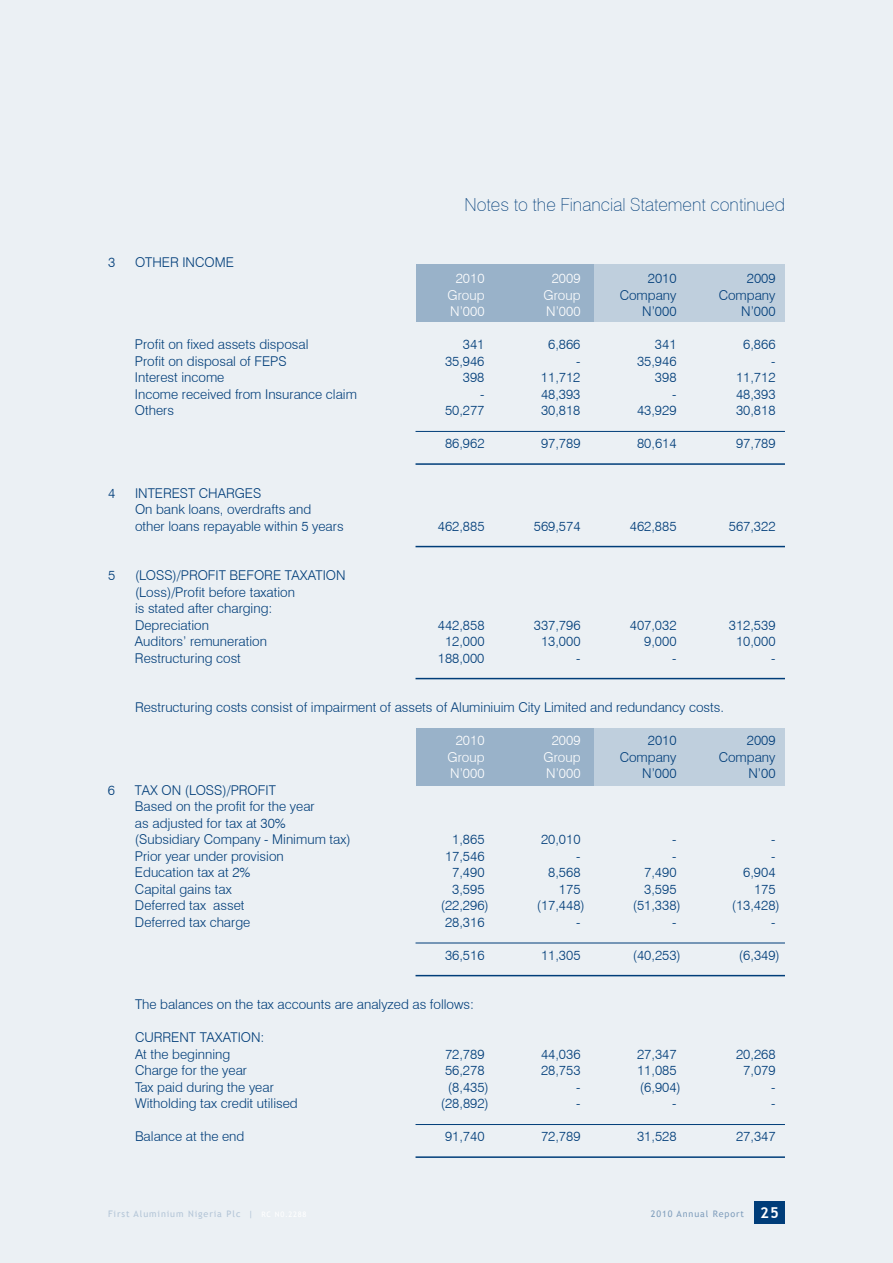
<style>
.page{position:relative;width:893px;height:1263px;background:#fff}
.page>*{position:absolute;margin:0;border:0;box-sizing:border-box;transform-origin:0 0}
.t1{font:100 18px "Swiss 721 BT";color:#003d79}
.t2{font:300 13.5px/16.5px "Swiss 721 BT";color:#003d79}
.t3{font:300 13.5px "Swiss 721 BT";color:#fff}
.t4{font:9px "Trebuchet MS";letter-spacing:.1em;color:#b3c5d7}
.t5{font:9px "Trebuchet MS";letter-spacing:.1em;color:#809ebc}
.s1{font-size:7.5px;color:#fff}
.s2{font-weight:700;font-size:15px;color:#fff}
</style>
<div class="page">
<div style="left:0;top:0;width:892px;height:1263px;background:#ebf0f4"></div>
<div style="left:754px;top:1202px;width:31px;height:22px;background:#003d79"></div>
<div style="left:416px;top:728px;width:190px;height:58px;background:#99b2c9"></div>
<div style="left:594px;top:728px;width:191px;height:58px;background:#bfcfdd"></div>
<div style="left:416px;top:264px;width:190px;height:58px;background:#99b2c9"></div>
<div style="left:594px;top:264px;width:191px;height:58px;background:#bfcfdd"></div>
<hr style="left:416px;top:431px;width:369px;height:1px;background:#003d79">
<hr style="left:416px;top:463px;width:369px;height:2px;background:#003d79">
<hr style="left:416px;top:546px;width:369px;height:1px;background:#003d79">
<hr style="left:416px;top:678px;width:369px;height:1px;background:#003d79">
<hr style="left:416px;top:943px;width:369px;height:1px;background:#003d79">
<hr style="left:416px;top:975px;width:369px;height:1px;background:#003d79">
<hr style="left:416px;top:1124px;width:369px;height:1px;background:#003d79">
<hr style="left:416px;top:1156px;width:369px;height:2px;background:#003d79">
<p class="t2" style="left:108px;top:254px;width:9px">3</p>
<p class="t2" style="left:135px;top:254px;width:100px">OTHER INCOME</p>
<h1 class="t1" style="left:464px;top:194px;width:322px">Notes to the Financial Statement continued</h1>
<p class="t3" style="left:456px;top:270px;width:30px">2010</p>
<p class="t3" style="left:552px;top:270px;width:30px">2009</p>
<p class="t2" style="left:648px;top:270px;width:30px">2010</p>
<p class="t2" style="left:747px;top:270px;width:30px">2009</p>
<p class="t3" style="left:448px;top:287px;width:38px">Group</p>
<p class="t3" style="left:544px;top:287px;width:38px">Group</p>
<p class="t2" style="left:620px;top:287px;width:58px">Company</p>
<p class="t2" style="left:719px;top:287px;width:58px">Company</p>
<p class="t3" style="left:450px;top:303px;width:36px">N’000</p>
<p class="t3" style="left:546px;top:303px;width:36px">N’000</p>
<p class="t2" style="left:642px;top:303px;width:36px">N’000</p>
<p class="t2" style="left:741px;top:303px;width:36px">N’000</p>
<p class="t2" style="left:135px;top:336px;width:175px">Profit on fixed assets disposal</p>
<p class="t2" style="left:463px;top:336px;width:23px">341</p>
<p class="t2" style="left:548px;top:336px;width:34px">6,866</p>
<p class="t2" style="left:655px;top:336px;width:23px">341</p>
<p class="t2" style="left:743px;top:336px;width:34px">6,866</p>
<p class="t2" style="left:135px;top:353px;width:153px">Profit on disposal of FEPS</p>
<p class="t2" style="left:445px;top:353px;width:41px">35,946</p>
<p class="t2" style="left:576px;top:353px;width:6px">-</p>
<p class="t2" style="left:637px;top:353px;width:41px">35,946</p>
<p class="t2" style="left:771px;top:353px;width:6px">-</p>
<p class="t2" style="left:135px;top:369px;width:91px">Interest income</p>
<p class="t2" style="left:463px;top:369px;width:23px">398</p>
<p class="t2" style="left:541px;top:369px;width:41px">11,712</p>
<p class="t2" style="left:655px;top:369px;width:23px">398</p>
<p class="t2" style="left:736px;top:369px;width:41px">11,712</p>
<p class="t2" style="left:135px;top:386px;width:223px">Income received from Insurance claim</p>
<p class="t2" style="left:480px;top:386px;width:6px">-</p>
<p class="t2" style="left:541px;top:386px;width:41px">48,393</p>
<p class="t2" style="left:672px;top:386px;width:6px">-</p>
<p class="t2" style="left:736px;top:386px;width:41px">48,393</p>
<p class="t2" style="left:135px;top:402px;width:41px">Others</p>
<p class="t2" style="left:445px;top:402px;width:41px">50,277</p>
<p class="t2" style="left:541px;top:402px;width:41px">30,818</p>
<p class="t2" style="left:637px;top:402px;width:41px">43,929</p>
<p class="t2" style="left:736px;top:402px;width:41px">30,818</p>
<p class="t2" style="left:445px;top:435px;width:41px">86,962</p>
<p class="t2" style="left:541px;top:435px;width:41px">97,789</p>
<p class="t2" style="left:637px;top:435px;width:41px">80,614</p>
<p class="t2" style="left:736px;top:435px;width:41px">97,789</p>
<p class="t2" style="left:108px;top:485px;width:9px">4</p>
<p class="t2" style="left:135px;top:485px;width:210px">INTEREST CHARGES<br>On bank loans, overdrafts and other loans repayable within 5 years</p>
<p class="t2" style="left:108px;top:567px;width:9px">5</p>
<p class="t2" style="left:135px;top:567px;width:212px">(LOSS)/PROFIT BEFORE TAXATION (Loss)/Profit before taxation<br>is stated after charging:<br>Depreciation</p>
<p class="t2" style="left:438px;top:518px;width:48px">462,885</p>
<p class="t2" style="left:534px;top:518px;width:48px">569,574</p>
<p class="t2" style="left:630px;top:518px;width:48px">462,885</p>
<p class="t2" style="left:729px;top:518px;width:48px">567,322</p>
<p class="t2" style="left:438px;top:617px;width:48px">442,858</p>
<p class="t2" style="left:534px;top:617px;width:48px">337,796</p>
<p class="t2" style="left:630px;top:617px;width:48px">407,032</p>
<p class="t2" style="left:729px;top:617px;width:48px">312,539</p>
<p class="t2" style="left:135px;top:633px;width:134px">Auditors’ remuneration</p>
<p class="t2" style="left:445px;top:633px;width:41px">12,000</p>
<p class="t2" style="left:541px;top:633px;width:41px">13,000</p>
<p class="t2" style="left:644px;top:633px;width:34px">9,000</p>
<p class="t2" style="left:736px;top:633px;width:41px">10,000</p>
<p class="t2" style="left:135px;top:650px;width:107px">Restructuring cost</p>
<p class="t2" style="left:438px;top:650px;width:48px">188,000</p>
<p class="t2" style="left:576px;top:650px;width:6px">-</p>
<p class="t2" style="left:672px;top:650px;width:6px">-</p>
<p class="t2" style="left:771px;top:650px;width:6px">-</p>
<p class="t2" style="left:135px;top:699px;width:591px">Restructuring costs consist of impairment of assets of Aluminiuim City Limited and redundancy costs.</p>
<p class="t3" style="left:456px;top:732px;width:30px">2010</p>
<p class="t3" style="left:552px;top:732px;width:30px">2009</p>
<p class="t2" style="left:648px;top:732px;width:30px">2010</p>
<p class="t2" style="left:747px;top:732px;width:30px">2009</p>
<p class="t3" style="left:448px;top:749px;width:38px">Group</p>
<p class="t3" style="left:544px;top:749px;width:38px">Group</p>
<p class="t2" style="left:620px;top:749px;width:58px">Company</p>
<p class="t2" style="left:719px;top:749px;width:58px">Company</p>
<p class="t3" style="left:450px;top:765px;width:36px">N’000</p>
<p class="t3" style="left:546px;top:765px;width:36px">N’000</p>
<p class="t2" style="left:642px;top:765px;width:36px">N’000</p>
<p class="t2" style="left:748px;top:765px;width:29px">N’00</p>
<p class="t2" style="left:108px;top:782px;width:9px">6</p>
<p class="t2" style="left:135px;top:782px;width:217px">TAX ON (LOSS)/PROFIT<br>Based on the profit for the year<br>as adjusted for tax at 30% (Subsidiary Company - Minimum tax)</p>
<p class="t2" style="left:452px;top:831px;width:34px">1,865</p>
<p class="t2" style="left:541px;top:831px;width:41px">20,010</p>
<p class="t2" style="left:672px;top:831px;width:6px">-</p>
<p class="t2" style="left:771px;top:831px;width:6px">-</p>
<p class="t2" style="left:135px;top:848px;width:150px">Prior year under provision</p>
<p class="t2" style="left:445px;top:848px;width:41px">17,546</p>
<p class="t2" style="left:576px;top:848px;width:6px">-</p>
<p class="t2" style="left:672px;top:848px;width:6px">-</p>
<p class="t2" style="left:771px;top:848px;width:6px">-</p>
<p class="t2" style="left:135px;top:864px;width:117px">Education tax at 2%</p>
<p class="t2" style="left:452px;top:864px;width:34px">7,490</p>
<p class="t2" style="left:548px;top:864px;width:34px">8,568</p>
<p class="t2" style="left:644px;top:864px;width:34px">7,490</p>
<p class="t2" style="left:743px;top:864px;width:34px">6,904</p>
<p class="t2" style="left:135px;top:881px;width:98px">Capital gains tax</p>
<p class="t2" style="left:452px;top:881px;width:34px">3,595</p>
<p class="t2" style="left:559px;top:881px;width:23px">175</p>
<p class="t2" style="left:644px;top:881px;width:34px">3,595</p>
<p class="t2" style="left:754px;top:881px;width:23px">175</p>
<p class="t2" style="left:135px;top:897px;width:111px">Deferred tax asset</p>
<p class="t2" style="left:441px;top:897px;width:50px">(22,296)</p>
<p class="t2" style="left:537px;top:897px;width:50px">(17,448)</p>
<p class="t2" style="left:633px;top:897px;width:50px">(51,338)</p>
<p class="t2" style="left:732px;top:897px;width:50px">(13,428)</p>
<p class="t2" style="left:135px;top:914px;width:117px">Deferred tax charge</p>
<p class="t2" style="left:445px;top:914px;width:41px">28,316</p>
<p class="t2" style="left:576px;top:914px;width:6px">-</p>
<p class="t2" style="left:672px;top:914px;width:6px">-</p>
<p class="t2" style="left:771px;top:914px;width:6px">-</p>
<p class="t2" style="left:445px;top:947px;width:41px">36,516</p>
<p class="t2" style="left:541px;top:947px;width:41px">11,305</p>
<p class="t2" style="left:633px;top:947px;width:50px">(40,253)</p>
<p class="t2" style="left:739px;top:947px;width:42px">(6,349)</p>
<p class="t2" style="left:135px;top:996px;width:341px">The balances on the tax accounts are analyzed as follows:</p>
<p class="t2" style="left:135px;top:1029px;width:131px">CURRENT TAXATION:<br>At the beginning</p>
<p class="t2" style="left:445px;top:1046px;width:41px">72,789</p>
<p class="t2" style="left:541px;top:1046px;width:41px">44,036</p>
<p class="t2" style="left:637px;top:1046px;width:41px">27,347</p>
<p class="t2" style="left:736px;top:1046px;width:41px">20,268</p>
<p class="t2" style="left:135px;top:1062px;width:114px">Charge for the year</p>
<p class="t2" style="left:445px;top:1062px;width:41px">56,278</p>
<p class="t2" style="left:541px;top:1062px;width:41px">28,753</p>
<p class="t2" style="left:637px;top:1062px;width:41px">11,085</p>
<p class="t2" style="left:743px;top:1062px;width:34px">7,079</p>
<p class="t2" style="left:135px;top:1079px;width:140px">Tax paid during the year</p>
<p class="t2" style="left:448px;top:1079px;width:42px">(8,435)</p>
<p class="t2" style="left:576px;top:1079px;width:6px">-</p>
<p class="t2" style="left:640px;top:1079px;width:42px">(6,904)</p>
<p class="t2" style="left:771px;top:1079px;width:6px">-</p>
<p class="t2" style="left:135px;top:1095px;width:164px">Witholding tax credit utilised</p>
<p class="t2" style="left:441px;top:1095px;width:50px">(28,892)</p>
<p class="t2" style="left:576px;top:1095px;width:6px">-</p>
<p class="t2" style="left:672px;top:1095px;width:6px">-</p>
<p class="t2" style="left:771px;top:1095px;width:6px">-</p>
<p class="t2" style="left:135px;top:1128px;width:111px">Balance at the end</p>
<p class="t2" style="left:445px;top:1128px;width:41px">91,740</p>
<p class="t2" style="left:541px;top:1128px;width:41px">72,789</p>
<p class="t2" style="left:637px;top:1128px;width:41px">31,528</p>
<p class="t2" style="left:736px;top:1128px;width:41px">27,347</p>
<p class="t4" style="left:108px;top:1208px;width:200px">First Aluminium Nigeria Plc | <span class="s1">RC N0.2288</span></p>
<p class="t5" style="left:651px;top:1208px;width:130px">2010 Annual Report <span class="s2">25</span></p>
</div>
